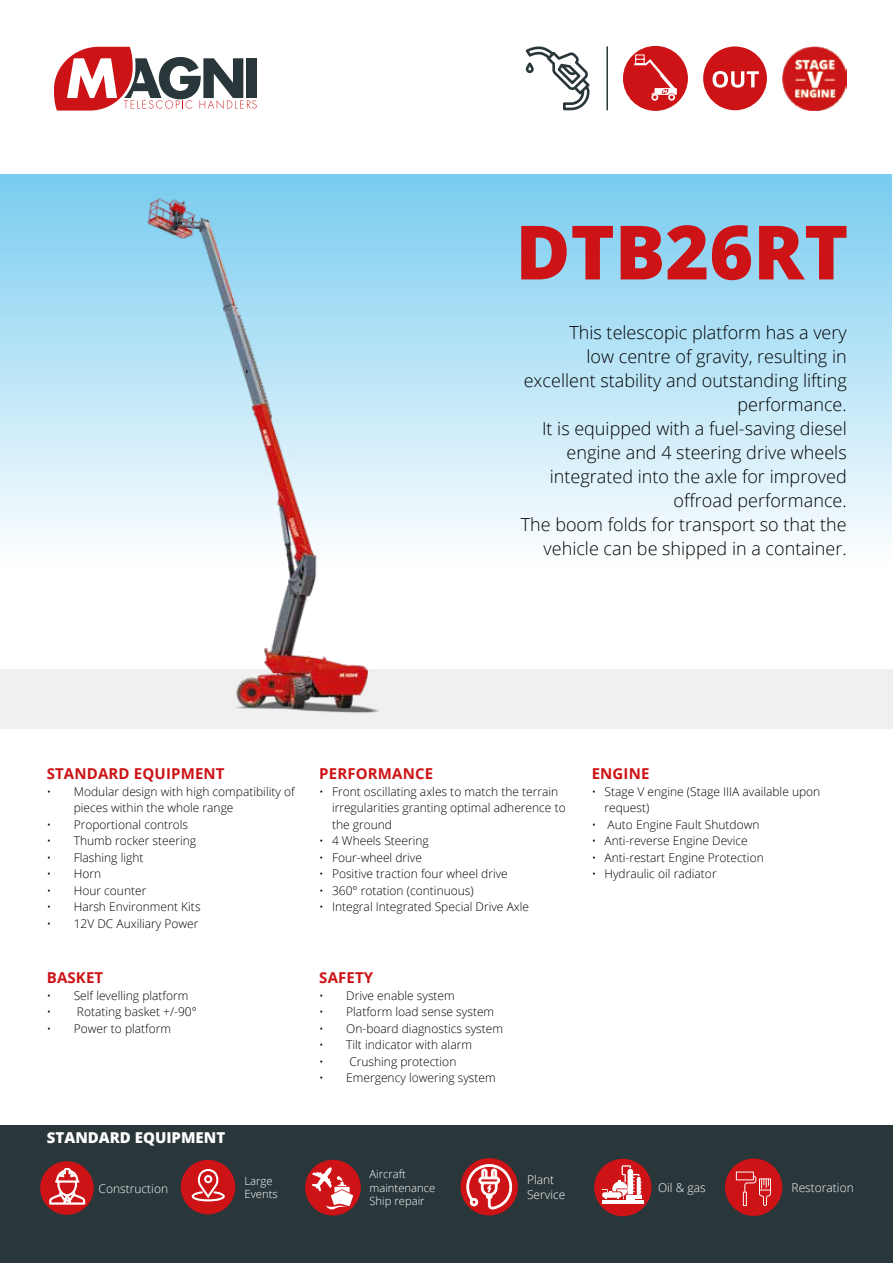
<style>
.page{position:relative;width:893px;height:1263px;background:#fff}
.page>*{position:absolute;margin:0;border:0;box-sizing:border-box;transform-origin:0 0}
.t1{font:800 75px "Open Sans";color:#cd1316}
.t2{font:300 18px/24px "Open Sans";color:#000;text-align:right}
.t3{font:700 15px "Open Sans";letter-spacing:.01em;color:#cd1316}
.t4{font:800 15px "Open Sans";color:#fff}
.t5{font:300 12px/16.5px "Open Sans";color:#000}
.t6{font:300 12px/14.4px "Open Sans";color:#fff}
.t7{font:300 11.25px/13.5px "Open Sans";color:#fff}
</style>
<div class="page">
<div style="left:0;top:1125px;width:893px;height:138px;background:#29363a"></div>
<svg style="left:54px;top:47px;width:203px;height:64px"></svg>
<svg style="left:0;top:174px;width:892px;height:496px"></svg>
<div style="left:0;top:670px;width:893px;height:59px;background:#f0f0f0"></div>
<img style="left:111px;top:179px;width:311px;height:534px">
<div style="left:703px;top:46px;width:64px;height:64px;background:#cd1316;border-radius:50%"></div>
<svg style="left:712px;top:71px;width:47px;height:17px"></svg>
<img style="left:782px;top:46px;width:64px;height:64px">
<div style="left:623px;top:46px;width:65px;height:65px;background:#cd1316;border-radius:50%"></div>
<svg style="left:634px;top:54px;width:42px;height:45px"></svg>
<svg style="left:526px;top:46px;width:63px;height:64px"></svg>
<hr style="left:606px;top:46px;width:2px;height:64px;background:#29363a">
<div style="left:40px;top:1161px;width:54px;height:54px;background:#cd1316;border-radius:50%"></div>
<svg style="left:49px;top:1168px;width:36px;height:36px"></svg>
<div style="left:181px;top:1160px;width:54px;height:54px;background:#cd1316;border-radius:50%"></div>
<svg style="left:192px;top:1169px;width:33px;height:32px"></svg>
<div style="left:305px;top:1160px;width:56px;height:55px;background:#cd1316;border-radius:50%"></div>
<svg style="left:312px;top:1167px;width:41px;height:43px"></svg>
<div style="left:594px;top:1159px;width:58px;height:57px;background:#cd1316;border-radius:50%"></div>
<hr style="left:602px;top:1200px;width:41px;height:3px;background:#fff">
<svg style="left:602px;top:1165px;width:40px;height:34px"></svg>
<div style="left:725px;top:1158px;width:57px;height:58px;background:#cd1316;border-radius:50%"></div>
<svg style="left:736px;top:1171px;width:35px;height:35px"></svg>
<div style="left:460px;top:1158px;width:58px;height:57px;background:#cd1316;border-radius:50%"></div>
<svg style="left:467px;top:1164px;width:45px;height:45px"></svg>
<h1 class="t1" style="left:515px;top:195px;width:334px">DTB26RT</h1>
<p class="t2" style="left:521px;top:320px;width:328px">This telescopic platform has a very<br>low centre of gravity, resulting in excellent stability and outstanding lifting performance.<br>It is equipped with a fuel-saving diesel engine and 4 steering drive wheels integrated into the axle for improved offroad performance.<br>The boom folds for transport so that the vehicle can be shipped in a container.</p>
<p class="t3" style="left:47px;top:763px;width:179px">STANDARD EQUIPMENT</p>
<p class="t5" style="left:74px;top:783px;width:222px;text-indent:-27px">• Modular design with high compatibility of pieces within the whole range</p>
<p class="t5" style="left:47px;top:816px;width:143px">• Proportional controls</p>
<p class="t5" style="left:47px;top:832px;width:151px">• Thumb rocker steering</p>
<p class="t5" style="left:47px;top:849px;width:98px">• Flashing light</p>
<p class="t5" style="left:47px;top:865px;width:56px">• Horn</p>
<p class="t5" style="left:47px;top:882px;width:101px">• Hour counter</p>
<p class="t5" style="left:47px;top:898px;width:155px">• Harsh Environment Kits</p>
<p class="t5" style="left:47px;top:915px;width:153px">• 12V DC Auxiliary Power</p>
<p class="t3" style="left:47px;top:967px;width:58px">BASKET</p>
<p class="t5" style="left:47px;top:987px;width:143px">• Self levelling platform</p>
<p class="t5" style="left:47px;top:1003px;width:152px">• Rotating basket +/-90°</p>
<p class="t5" style="left:47px;top:1020px;width:126px">• Power to platform</p>
<p class="t4" style="left:47px;top:1126px;width:180px">STANDARD EQUIPMENT</p>
<p class="t3" style="left:319px;top:763px;width:115px">PERFORMANCE</p>
<p class="t5" style="left:332px;top:783px;width:235px;text-indent:-13px">• Front oscillating axles to match the terrain irregularities granting optimal adherence to the ground</p>
<p class="t5" style="left:319px;top:832px;width:111px">• 4 Wheels Steering</p>
<p class="t5" style="left:319px;top:849px;width:104px">• Four-wheel drive</p>
<p class="t5" style="left:319px;top:865px;width:190px">• Positive traction four wheel drive</p>
<p class="t5" style="left:319px;top:882px;width:156px">• 360° rotation (continuous)</p>
<p class="t5" style="left:319px;top:898px;width:211px">• Integral Integrated Special Drive Axle</p>
<p class="t3" style="left:319px;top:967px;width:56px">SAFETY</p>
<p class="t5" style="left:319px;top:987px;width:137px">• Drive enable system</p>
<p class="t5" style="left:319px;top:1003px;width:176px">• Platform load sense system</p>
<p class="t5" style="left:319px;top:1020px;width:185px">• On-board diagnostics system</p>
<p class="t5" style="left:319px;top:1036px;width:154px">• Tilt indicator with alarm</p>
<p class="t5" style="left:319px;top:1053px;width:139px">• Crushing protection</p>
<p class="t5" style="left:319px;top:1069px;width:178px">• Emergency lowering system</p>
<p class="t3" style="left:592px;top:763px;width:59px">ENGINE</p>
<p class="t5" style="left:604px;top:783px;width:217px;text-indent:-13px">• Stage V engine (Stage IIIA available upon request)</p>
<p class="t5" style="left:592px;top:816px;width:169px">• Auto Engine Fault Shutdown</p>
<p class="t5" style="left:592px;top:832px;width:157px">• Anti-reverse Engine Device</p>
<p class="t5" style="left:592px;top:849px;width:174px">• Anti-restart Engine Protection</p>
<p class="t5" style="left:592px;top:865px;width:126px">• Hydraulic oil radiator</p>
<p class="t6" style="left:99px;top:1181px;width:71px">Construction</p>
<p class="t7" style="left:244px;top:1173px;width:35px">Large<br>Events</p>
<p class="t7" style="left:369px;top:1167px;width:67px">Aircraft maintenance<br>Ship repair</p>
<p class="t6" style="left:527px;top:1172px;width:40px">Plant<br>Service</p>
<p class="t6" style="left:658px;top:1180px;width:49px">Oil &amp; gas</p>
<p class="t6" style="left:791px;top:1180px;width:64px">Restoration</p>
</div>
